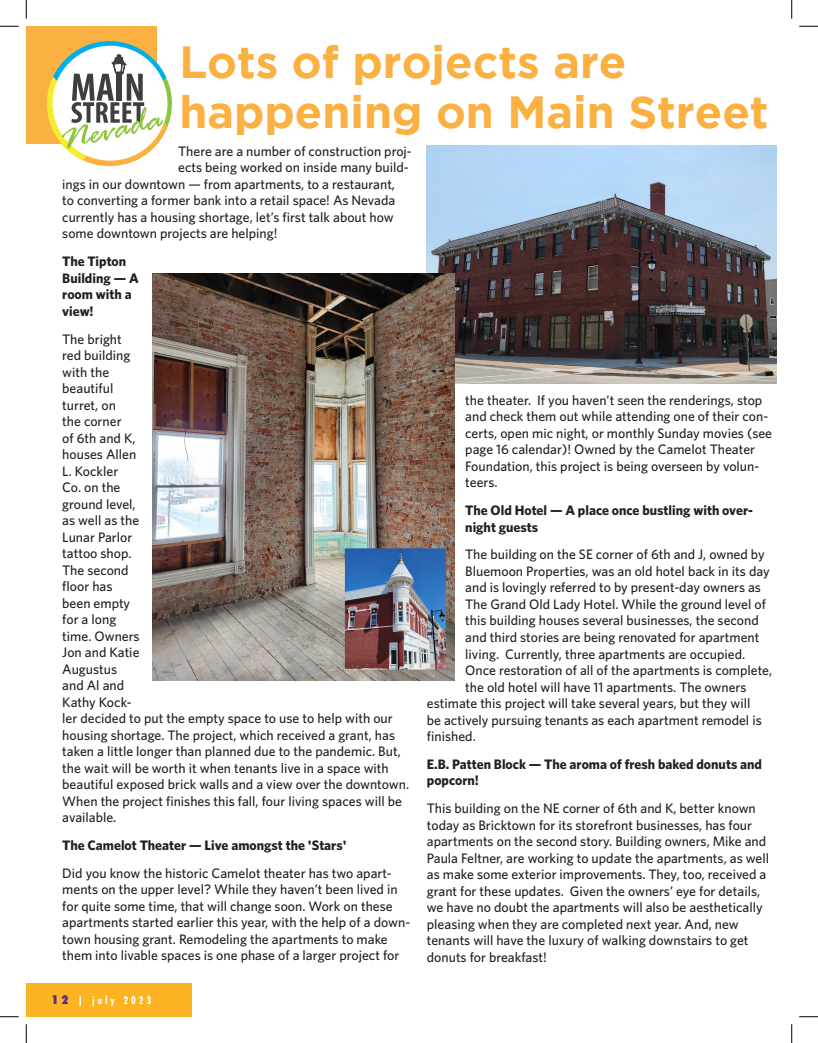
<style>
.page{position:relative;width:818px;height:1043px;background:#fff}
.page>*{position:absolute;margin:0;border:0;box-sizing:border-box;transform-origin:0 0}
.Headline{font:700 45px "Gotham";color:#fbb042}
.t1{font:500 13.75px/16.5px "Whitney";color:#231f20}
.t2{font:700 13.75px/16.5px "Whitney";color:#231f20}
.t3{font:500 condensed 10px "Futura";letter-spacing:.35em;color:#fff}
.s1{font-weight:800;font-size:11.25px;color:#5b2e91}
</style>
<div class="page">
<div style="left:26px;top:983px;width:166px;height:33px;background:#fcb423"></div>
<img style="left:427px;top:146px;width:349px;height:238px">
<div style="left:26px;top:26px;width:131px;height:118px;background:#fbb042"></div>
<svg style="left:47px;top:41px;width:125px;height:125px"></svg>
<img style="left:152px;top:273px;width:302px;height:407px">
<svg style="left:0;top:25px;width:19px;height:2px"></svg>
<svg style="left:799px;top:25px;width:19px;height:2px"></svg>
<svg style="left:0;top:1016px;width:19px;height:1px"></svg>
<svg style="left:799px;top:1016px;width:19px;height:1px"></svg>
<svg style="left:25px;top:0;width:2px;height:19px"></svg>
<svg style="left:25px;top:1024px;width:2px;height:18px"></svg>
<svg style="left:791px;top:0;width:1px;height:19px"></svg>
<svg style="left:791px;top:1024px;width:1px;height:18px"></svg>
<p class="Headline" style="left:179px;top:36px;width:448px">Lots of projects are</p>
<p class="Headline" style="left:179px;top:86px;width:590px">happening on Main Street</p>
<p class="t1" style="left:178px;top:142px;width:235px">There are a number of construction proj-</p>
<p class="t1" style="left:178px;top:159px;width:232px">ects being worked on inside many build-</p>
<p class="t1" style="left:62px;top:175px;width:334px">ings in our downtown — from apartments, to a restaurant,</p>
<p class="t1" style="left:62px;top:192px;width:334px">to converting a former bank into a retail space! As Nevada</p>
<p class="t1" style="left:62px;top:208px;width:333px">currently has a housing shortage, let’s first talk about how</p>
<p class="t1" style="left:62px;top:225px;width:217px">some downtown projects are helping!</p>
<p class="t2" style="left:62px;top:253px;width:78px">The Tipton<br>Building — A room with a view!</p>
<p class="t1" style="left:62px;top:330px;width:348px">The bright<br>red building<br>with the<br>beautiful<br>turret, on<br>the corner<br>of 6th and K,<br>houses Allen<br>L. Kockler<br>Co. on the<br>ground level,<br>as well as the<br>Lunar Parlor<br>tattoo shop.<br>The second<br>floor has<br>been empty<br>for a long<br>time. Owners<br>Jon and Katie<br>Augustus<br>and Al and<br>Kathy Kock-<br>ler decided to put the empty space to use to help with our housing shortage. The project, which received a grant, has taken a little longer than planned due to the pandemic. But, the wait will be worth it when tenants live in a space with beautiful exposed brick walls and a view over the downtown.<br>When the project finishes this fall, four living spaces will be available.</p>
<p class="t2" style="left:62px;top:836px;width:286px">The Camelot Theater — Live amongst the 'Stars'</p>
<p class="t1" style="left:62px;top:864px;width:349px">Did you know the historic Camelot theater has two apart&shy;ments on the upper level? While they haven’t been lived in for quite some time, that will change soon. Work on these apartments started earlier this year, with the help of a down&shy;town housing grant. Remodeling the apartments to make them into livable spaces is one phase of a larger project for</p>
<p class="t1" style="left:465px;top:391px;width:308px">the theater. If you haven’t seen the renderings, stop and check them out while attending one of their con&shy;certs, open mic night, or monthly Sunday movies (see page 16 calendar)! Owned by the Camelot Theater Foundation, this project is being overseen by volun&shy;teers.</p>
<p class="t2" style="left:465px;top:502px;width:289px">The Old Hotel — A place once bustling with over&shy;night guests</p>
<p class="t1" style="left:465px;top:546px;width:301px">The building on the SE corner of 6th and J, owned by</p>
<p class="t1" style="left:465px;top:562px;width:306px">Bluemoon Properties, was an old hotel back in its day</p>
<p class="t1" style="left:465px;top:579px;width:297px">and is lovingly referred to by present-day owners as</p>
<p class="t1" style="left:465px;top:595px;width:302px">The Grand Old Lady Hotel. While the ground level of</p>
<p class="t1" style="left:465px;top:612px;width:295px">this building houses several businesses, the second</p>
<p class="t1" style="left:465px;top:628px;width:296px">and third stories are being renovated for apartment</p>
<p class="t1" style="left:465px;top:645px;width:281px">living. Currently, three apartments are occupied.</p>
<p class="t1" style="left:465px;top:661px;width:308px">Once restoration of all of the apartments is complete,</p>
<p class="t1" style="left:465px;top:678px;width:283px">the old hotel will have 11 apartments. The owners</p>
<p class="t1" style="left:427px;top:694px;width:325px">estimate this project will take several years, but they will</p>
<p class="t1" style="left:427px;top:711px;width:336px">be actively pursuing tenants as each apartment remodel is</p>
<p class="t1" style="left:427px;top:727px;width:50px">finished.</p>
<p class="t2" style="left:427px;top:755px;width:337px">E.B. Patten Block — The aroma of fresh baked donuts and popcorn!</p>
<p class="t1" style="left:427px;top:799px;width:343px">This building on the NE corner of 6th and K, better known today as Bricktown for its storefront businesses, has four apartments on the second story. Building owners, Mike and Paula Feltner, are working to update the apartments, as well as make some exterior improvements. They, too, received a grant for these updates. Given the owners’ eye for details, we have no doubt the apartments will also be aesthetically pleasing when they are completed next year. And, new tenants will have the luxury of walking downstairs to get donuts for breakfast!</p>
<p class="t3" style="left:51px;top:994px;width:101px"><span class="s1">12</span> | july 2023</p>
</div>
